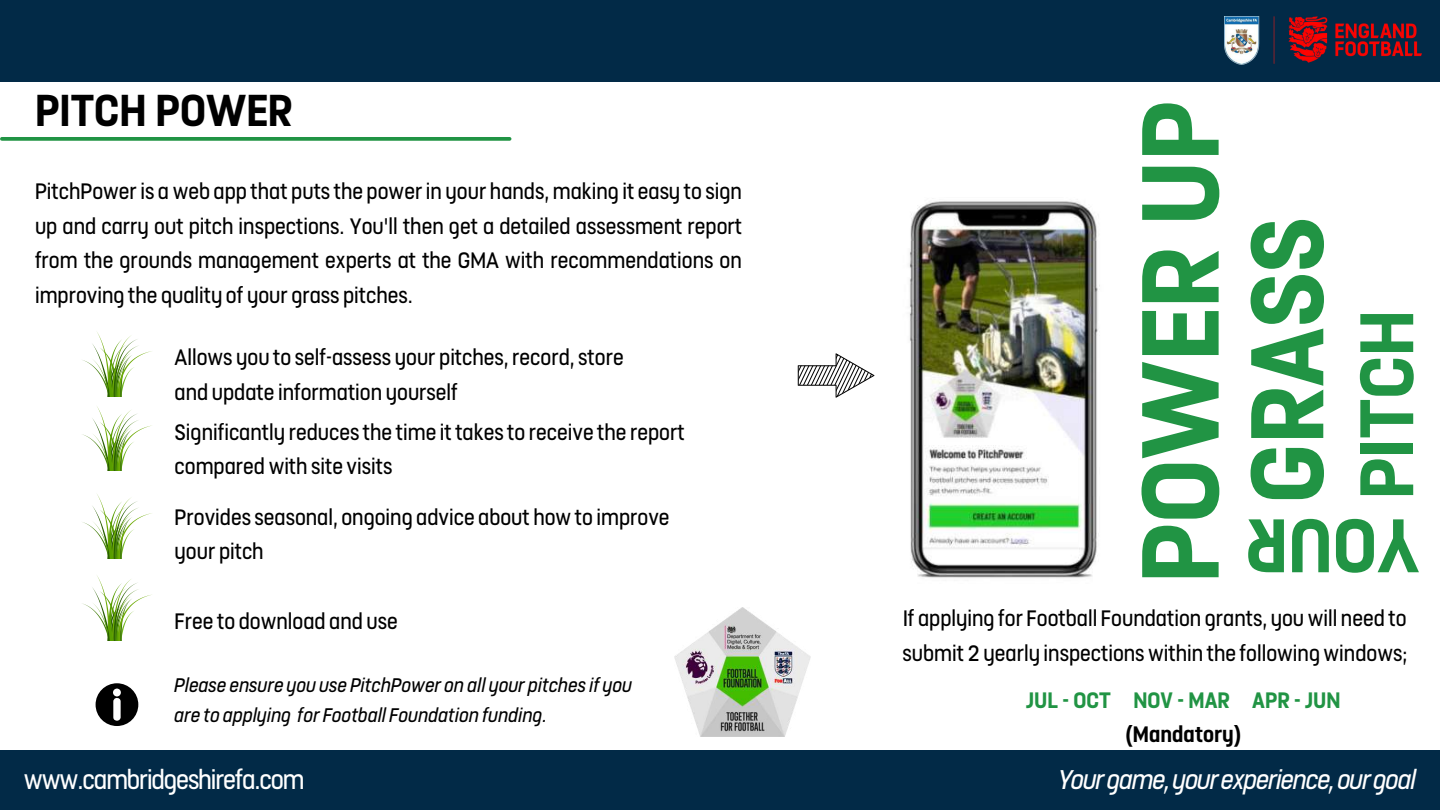
<style>
.page{position:relative;width:1440px;height:810px;background:#fff}
.page>*{position:absolute;margin:0;border:0;box-sizing:border-box;transform-origin:0 0}
.t1{font:700 122.4px "FS Dillon";color:#219444}
.t2{font:700 115.5px "FS Dillon";color:#219444}
.t3{font:700 84.7px "FS Dillon";color:#219444}
.t4{font:700 50px "FS Dillon";color:#000}
.t5{font:italic 30.2px "FS Dillon";letter-spacing:-.035em;color:#fff}
.t6{font:30.2px "FS Dillon";letter-spacing:-.035em;color:#fff}
.t7{font:25px/34.5px "FS Dillon";color:#000}
.t8{font:700 25px "FS Dillon";color:#219444}
.t9{font:700 25px "FS Dillon";color:#000}
.t10{font:italic 22px/30.8px "FS Dillon";color:#000}
</style>
<div class="page">
<div style="left:0;top:750px;width:1440px;height:60px;background:#022a47"></div>
<div style="left:0;top:0;width:1440px;height:81px;background:#022a47"></div>
<svg style="left:83px;top:332px;width:69px;height:64px"></svg>
<svg style="left:82px;top:406px;width:70px;height:65px"></svg>
<svg style="left:82px;top:494px;width:70px;height:65px"></svg>
<svg style="left:82px;top:576px;width:70px;height:64px"></svg>
<svg style="left:2px;top:137px;width:508px;height:4px;background:#2e9a4f"></svg>
<img style="left:1225px;top:16px;width:197px;height:49px">
<img style="left:909px;top:201px;width:191px;height:377px">
<img style="left:674px;top:607px;width:137px;height:130px">
<svg style="left:798px;top:353px;width:76px;height:45px"></svg>
<svg style="left:96px;top:683px;width:42px;height:43px"></svg>
<h3 class="t4" style="left:35px;top:86px;width:259px">PITCH POWER</h3>
<p class="t7" style="left:35px;top:175px;width:709px;text-align:justify">PitchPoweris aweb app that putsthe powerin your hands,making it easy to sign up and carry out pitch inspections. You'll then get a detailed assessment report from the grounds management experts at the GMA with recommendations on improving the quality of your grass pitches.</p>
<p class="t7" style="left:175px;top:341px;width:451px">Allows you to self-assess your pitches,record,store and update information yourself</p>
<p class="t7" style="left:175px;top:415px;width:512px">Significantly reducesthe time ittakesto receive the report comparedwith site visits</p>
<p class="t7" style="left:175px;top:500px;width:497px">Providesseasonal, ongoing advice about howto improve your pitch</p>
<p class="t7" style="left:175px;top:604px;width:225px">Free to download and use</p>
<p class="t10" style="left:175px;top:670px;width:459px">Please ensure you use PitchPower on all your pitchesif you are to applying for Football Foundation funding.</p>
<h1 class="t1" style="left:1122px;top:583px;width:484px;rotate:-90deg">POWER UP</h1>
<h2 class="t2" style="left:1232px;top:503px;width:287px;rotate:-90deg">GRASS</h2>
<h3 class="t3" style="left:1346px;top:499px;width:191px;rotate:-90deg">PITCH</h3>
<h3 class="t3" style="left:1420px;top:586px;width:175px;rotate:-180deg">UOY R</h3>
<p class="t7" style="left:902px;top:602px;width:506px">If applying for Football Foundation grants, youwill need to submit 2 yearly inspectionswithin the followingwindows;</p>
<p class="t8" style="left:1026px;top:688px;width:316px">JUL - OCT NOV - MAR APR - JUN</p>
<p class="t9" style="left:1125px;top:723px;width:118px">(Mandatory)</p>
<p class="t6" style="left:24px;top:765px;width:282px">www.cambridgeshirefa.com</p>
<p class="t5" style="left:1059px;top:765px;width:359px">Yourgame,yourexperience,ourgoal</p>
</div>
